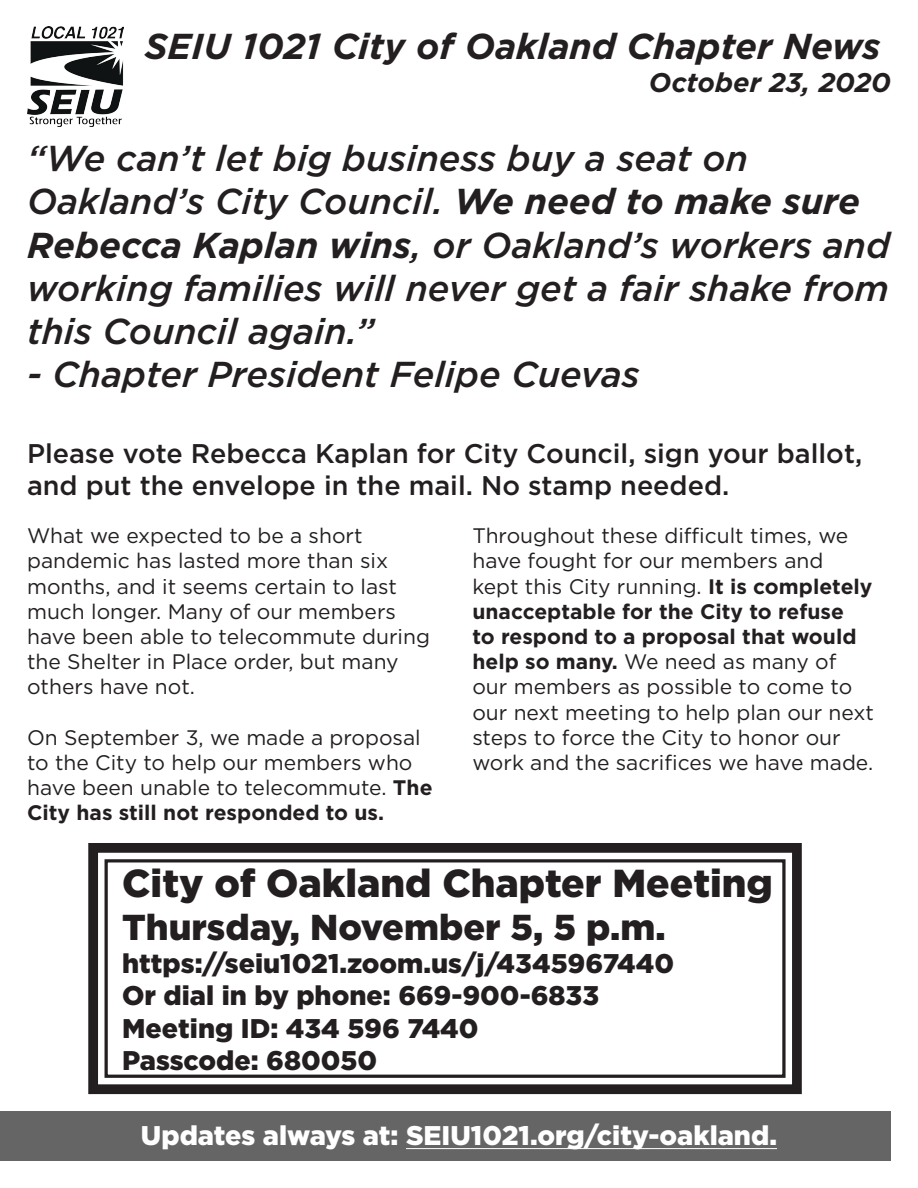
<style>
.page{position:relative;width:918px;height:1188px;background:#fff}
.page>*{position:absolute;margin:0;border:0;box-sizing:border-box;transform-origin:0 0}
.t1{font:900 39px "Gotham HTF";color:#231f20}
.t2{font:italic 500 36px/43.2px "Gotham HTF";color:#231f20}
.t3{font:italic 700 36px "Gotham HTF";color:#231f20}
.t4{font:900 36px "Gotham HTF";color:#231f20}
.t5{font:900 27px "Gotham HTF";color:#231f20}
.t6{font:500 27px/32.4px "Gotham HTF";color:#231f20}
.t7{font:900 27px "Gotham HTF";color:#fff}
.t8{font:italic 700 27px "Gotham HTF";color:#231f20}
.t9{font:21px/25.2px "Gotham HTF";color:#231f20}
.s1{font-weight:700}
</style>
<div class="page">
<div style="left:0;top:1111px;width:890px;height:49px;background:#656565"></div>
<img style="left:27px;top:27px;width:97px;height:99px">
<hr style="left:406px;top:1148px;width:371px;height:1px;background:#fff">
<svg style="left:88px;top:843px;width:714px;height:252px"></svg>
<div style="left:105px;top:859px;width:681px;height:219px;border:3px solid #231f20"></div>
<p class="t3" style="left:145px;top:26px;width:737px">SEIU 1021 City of Oakland Chapter News</p>
<p class="t8" style="left:649px;top:67px;width:244px">October 23, 2020</p>
<p class="t2" style="left:27px;top:137px;width:865px">“We can’t let big business buy a seat on Oakland’s City Council. <span class="s1">We need to make sure Rebecca Kaplan wins</span>, or Oakland’s workers and working families will never get a fair shake from this Council again.”</p>
<p class="t2" style="left:27px;top:353px;width:614px">- Chapter President Felipe Cuevas</p>
<p class="t6" style="left:27px;top:437px;width:837px">Please vote Rebecca Kaplan for City Council, sign your ballot, and put the envelope in the mail. No stamp needed.</p>
<p class="t9" style="left:27px;top:523px;width:404px">What we expected to be a short pandemic has lasted more than six months, and it seems certain to last much longer. Many of our members have been able to telecommute during the Shelter in Place order, but many others have not.</p>
<p class="t9" style="left:27px;top:725px;width:407px">On September 3, we made a proposal to the City to help our members who have been unable to telecommute. <span class="s1">The City has still not responded to us.</span></p>
<p class="t9" style="left:472px;top:523px;width:403px">Throughout these difficult times, we have fought for our members and kept this City running. <span class="s1">It is completely unacceptable for the City to refuse<br>to respond to a proposal that would help so many.</span> We need as many of our members as possible to come to our next meeting to help plan our next steps to force the City to honor our work and the sacrifices we have made.</p>
<p class="t1" style="left:122px;top:861px;width:652px">City of Oakland Chapter Meeting</p>
<p class="t4" style="left:122px;top:907px;width:545px">Thursday, November 5, 5 p.m.</p>
<p class="t5" style="left:122px;top:948px;width:553px">https://seiu1021.zoom.us/j/4345967440</p>
<p class="t5" style="left:122px;top:980px;width:478px">Or dial in by phone: 669-900-6833</p>
<p class="t5" style="left:122px;top:1012px;width:358px">Meeting ID: 434 596 7440</p>
<p class="t5" style="left:122px;top:1045px;width:257px">Passcode: 680050</p>
<p class="t7" style="left:141px;top:1120px;width:638px">Updates always at: SEIU1021.org/city-oakland.</p>
</div>
